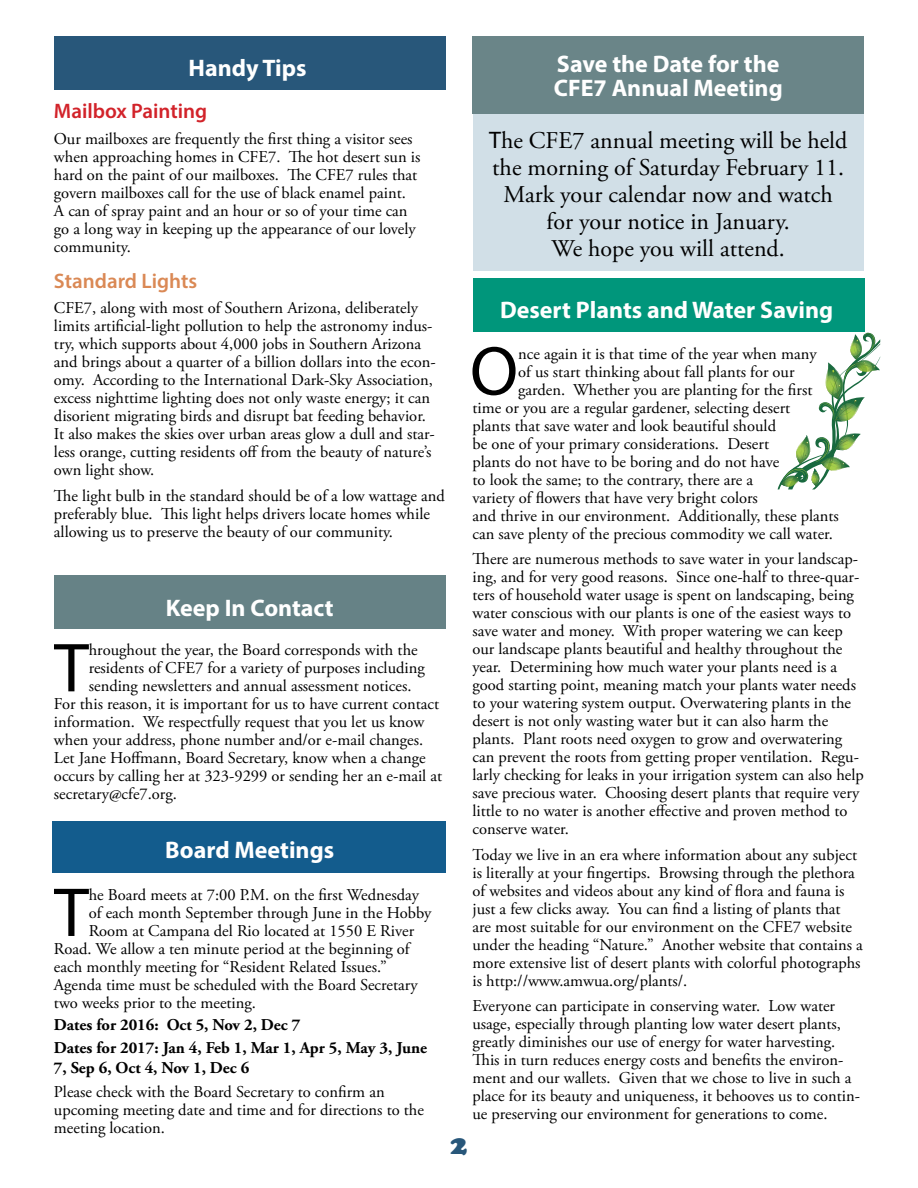
<style>
.page{position:relative;width:918px;height:1188px;background:#fff}
.page>*{position:absolute;margin:0;border:0;box-sizing:border-box;transform-origin:0 0}
.t1{font:69.9px "Myriad Pro";color:#000}
.t2{font:27px "Cooper Black Std";color:#28577a}
.t3{font:24px/27px "Adobe Garamond Pro";color:#000;text-align:center}
.t4{font:700 24px/24px "Myriad Pro";color:#fff}
.t5{font:600 21px "Myriad Pro";color:#d2232a}
.t6{font:600 21px "Myriad Pro";color:#da8955}
.t7{font:16.5px/18px "Adobe Garamond Pro";color:#000}
.t8{font:700 16.5px/22.5px "Adobe Garamond Pro";color:#000}
.s1{font-family:"Myriad Pro"}
</style>
<div class="page">
<div style="left:473px;top:113px;width:391px;height:158px;background:#d1dfe7"></div>
<div style="left:472px;top:36px;width:392px;height:77px;background:#6a8588"></div>
<div style="left:54px;top:36px;width:392px;height:54px;background:#28577a"></div>
<div style="left:473px;top:278px;width:392px;height:54px;background:#00967b"></div>
<div style="left:54px;top:575px;width:392px;height:54px;background:#668286"></div>
<div style="left:52px;top:821px;width:394px;height:52px;background:#135c8d"></div>
<svg style="left:778px;top:332px;width:102px;height:157px"></svg>
<h3 class="t4" style="left:189px;top:55px;width:119px">Handy Tips</h3>
<h3 class="t4" style="left:554px;top:51px;width:230px">Save the Date for the<br>CFE7 Annual Meeting</h3>
<p class="t5" style="left:54px;top:98px;width:155px">Mailbox Painting</p>
<p class="t7" style="left:54px;top:130px;width:368px">Our mailboxes are frequently the first thing a visitor sees when approaching homes in CFE7. The hot desert sun is hard on the paint of our mailboxes. The CFE7 rules that govern mailboxes call for the use of black enamel paint.<br>A can of spray paint and an hour or so of your time can go a long way in keeping up the appearance of our lovely community.</p>
<p class="t6" style="left:54px;top:267px;width:145px">Standard Lights</p>
<p class="t7" style="left:54px;top:299px;width:383px">CFE7, along with most of Southern Arizona, deliberately limits artificial-light pollution to help the astronomy indus&shy;try, which supports about 4,000 jobs in Southern Arizona and brings about a quarter of a billion dollars into the econ&shy;omy. According to the International Dark-Sky Association, excess nighttime lighting does not only waste energy; it can disorient migrating birds and disrupt bat feeding behavior.<br>It also makes the skies over urban areas glow a dull and star&shy;less orange, cutting residents off from the beauty of nature’s own light show.</p>
<p class="t7" style="left:54px;top:487px;width:393px">The light bulb in the standard should be of a low wattage and preferably blue. This light helps drivers locate homes while allowing us to preserve the beauty of our community.</p>
<h3 class="t3" style="left:489px;top:128px;width:360px"><span class="s1">T</span>he CFE7 annual meeting will be held the morning of Saturday February 11.<br>Mark your calendar now and watch for your notice in January.<br>We hope you will attend.</h3>
<h3 class="t4" style="left:500px;top:297px;width:334px">Desert Plants and Water Saving</h3>
<h1 class="t1" style="left:470px;top:328px;width:50px">O</h1>
<p class="t7" style="left:518px;top:345px;width:300px">nce again it is that time of the year when many</p>
<p class="t7" style="left:518px;top:363px;width:278px">of us start thinking about fall plants for our</p>
<p class="t7" style="left:518px;top:381px;width:296px">garden. Whether you are planting for the first</p>
<p class="t7" style="left:472px;top:399px;width:319px">time or you are a regular gardener, selecting desert</p>
<p class="t7" style="left:472px;top:417px;width:305px">plants that save water and look beautiful should</p>
<p class="t7" style="left:472px;top:435px;width:298px">be one of your primary considerations. Desert</p>
<p class="t7" style="left:472px;top:453px;width:308px">plants do not have to be boring and do not have</p>
<p class="t7" style="left:472px;top:471px;width:282px">to look the same; to the contrary, there are a</p>
<p class="t7" style="left:472px;top:489px;width:287px">variety of flowers that have very bright colors</p>
<p class="t7" style="left:472px;top:507px;width:368px">and thrive in our environment. Additionally, these plants</p>
<p class="t7" style="left:472px;top:525px;width:362px">can save plenty of the precious commodity we call water.</p>
<p class="t7" style="left:472px;top:551px;width:393px">There are numerous methods to save water in your landscap&shy;ing, and for very good reasons. Since one-half to three-quar&shy;ters of household water usage is spent on landscaping, being water conscious with our plants is one of the easiest ways to save water and money. With proper watering we can keep our landscape plants beautiful and healthy throughout the year. Determining how much water your plants need is a good starting point, meaning match your plants water needs to your watering system output. Overwatering plants in the desert is not only wasting water but it can also harm the plants. Plant roots need oxygen to grow and overwatering can prevent the roots from getting proper ventilation. Regu&shy;larly checking for leaks in your irrigation system can also help save precious water. Choosing desert plants that require very little to no water is another effective and proven method to conserve water.</p>
<p class="t7" style="left:472px;top:846px;width:392px">Today we live in an era where information about any subject is literally at your fingertips. Browsing through the plethora of websites and videos about any kind of flora and fauna is just a few clicks away. You can find a listing of plants that are most suitable for our environment on the CFE7 website under the heading “Nature.” Another website that contains a more extensive list of desert plants with colorful photographs is http://www.amwua.org/plants/.</p>
<p class="t7" style="left:472px;top:998px;width:389px">Everyone can participate in conserving water. Low water usage, especially through planting low water desert plants, greatly diminishes our use of energy for water harvesting.<br>This in turn reduces energy costs and benefits the environ&shy;ment and our wallets. Given that we chose to live in such a place for its beauty and uniqueness, it behooves us to contin&shy;ue preserving our environment for generations to come.</p>
<h3 class="t4" style="left:166px;top:595px;width:169px">Keep In Contact</h3>
<h1 class="t1" style="left:54px;top:625px;width:36px">T</h1>
<p class="t7" style="left:89px;top:642px;width:330px">hroughout the year, the Board corresponds with the</p>
<p class="t7" style="left:89px;top:660px;width:338px">residents of CFE7 for a variety of purposes including</p>
<p class="t7" style="left:89px;top:678px;width:324px">sending newsletters and annual assessment notices.</p>
<p class="t7" style="left:54px;top:696px;width:387px">For this reason, it is important for us to have current contact</p>
<p class="t7" style="left:54px;top:714px;width:372px">information. We respectfully request that you let us know</p>
<p class="t7" style="left:54px;top:732px;width:371px">when your address, phone number and/or e-mail changes.</p>
<p class="t7" style="left:54px;top:750px;width:373px">Let Jane Hoffmann, Board Secretary, know when a change</p>
<p class="t7" style="left:54px;top:768px;width:390px">occurs by calling her at 323-9299 or sending her an e-mail at</p>
<p class="t7" style="left:54px;top:786px;width:124px">secretary@cfe7.org.</p>
<h3 class="t4" style="left:165px;top:838px;width:170px">Board Meetings</h3>
<h1 class="t1" style="left:54px;top:869px;width:36px">T</h1>
<p class="t7" style="left:89px;top:886px;width:332px">he Board meets at 7:00 P.M. on the first Wednesday</p>
<p class="t7" style="left:89px;top:904px;width:344px">of each month September through June in the Hobby</p>
<p class="t7" style="left:89px;top:922px;width:327px">Room at Campana del Rio located at 1550 E River</p>
<p class="t7" style="left:54px;top:940px;width:357px">Road. We allow a ten minute period at the beginning of</p>
<p class="t7" style="left:54px;top:958px;width:334px">each monthly meeting for “Resident Related Issues.”</p>
<p class="t7" style="left:54px;top:976px;width:365px">Agenda time must be scheduled with the Board Secretary</p>
<p class="t7" style="left:54px;top:994px;width:204px">two weeks prior to the meeting.</p>
<p class="t8" style="left:54px;top:1014px;width:375px">Dates for 2016: Oct 5, Nov 2, Dec 7<br>Dates for 2017: Jan 4, Feb 1, Mar 1, Apr 5, May 3, June</p>
<p class="t8" style="left:54px;top:1056px;width:197px">7, Sep 6, Oct 4, Nov 1, Dec 6</p>
<p class="t7" style="left:54px;top:1083px;width:371px">Please check with the Board Secretary to confirm an upcoming meeting date and time and for directions to the meeting location.</p>
<h2 class="t2" style="left:450px;top:1128px;width:19px">2</h2>
</div>
